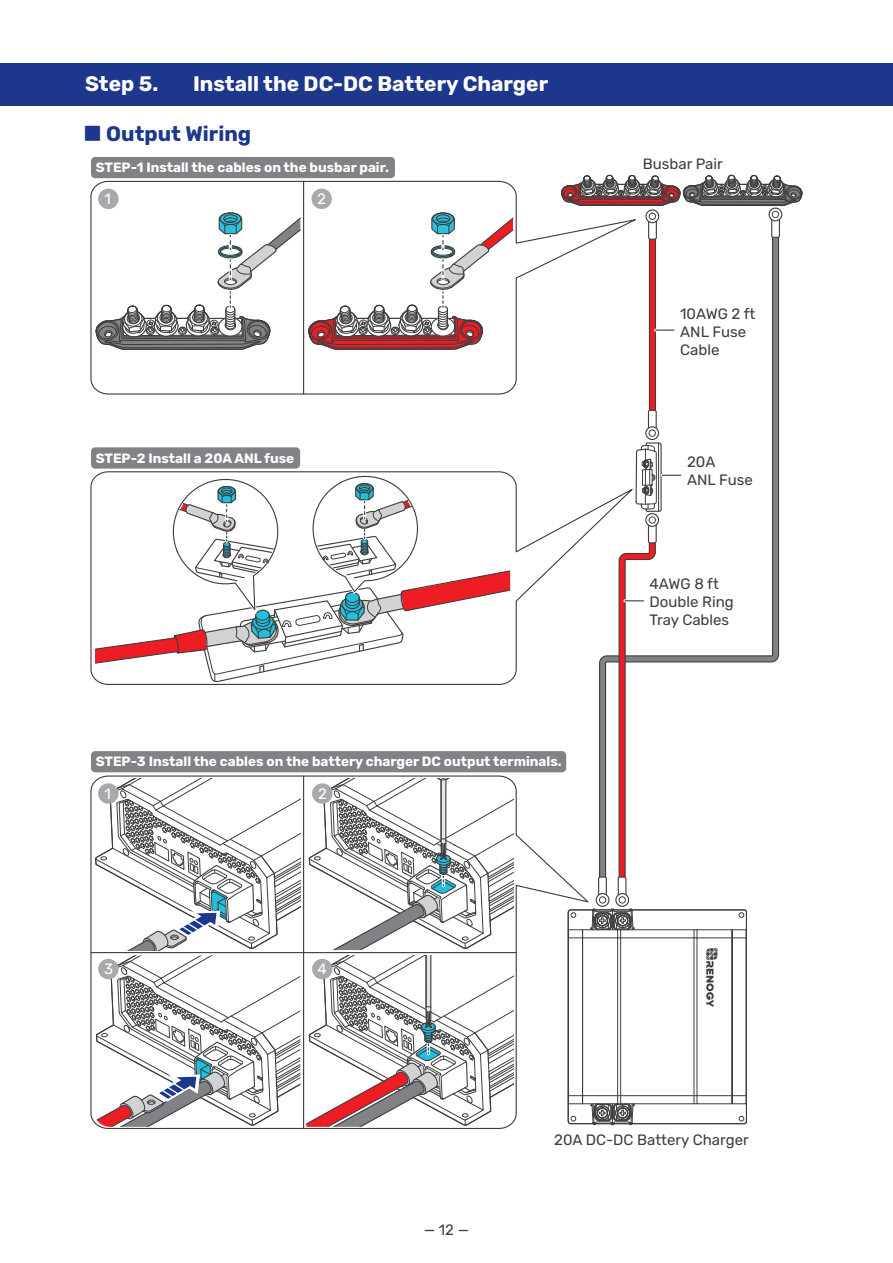
<style>
.page{position:relative;width:893px;height:1263px;background:#fff}
.page>*{position:absolute;margin:0;border:0;box-sizing:border-box;transform-origin:0 0}
.标_1{font:700 21px "Rubik";color:#fff}
.t1{font:700 21px "Rubik";color:#1c378c}
.t2{font:15px/18px "Rubik";color:#3e3e3f}
.t3{font:15px "Rubik";color:#fff}
.t4{font:700 13.5px "Rubik";color:#fff}
.s1{font-family:"Source Han Sans SC";font-size:15px}
</style>
<div class="page">
<div style="left:0;top:64px;width:893px;height:42px;background:#1c378c"></div>
<svg style="left:599px;top:238px;width:181px;height:648px"></svg>
<div style="left:649px;top:235px;width:6px;height:179px;background:#ee1d23;border-radius:3px"></div>
<div style="left:649px;top:234px;width:7px;height:180px;border:1px solid #3e3e3f;border-radius:3px"></div>
<svg style="left:592px;top:908px;width:155px;height:218px"></svg>
<div style="left:91px;top:157px;width:304px;height:21px;background:#808285;border-radius:4px"></div>
<svg style="left:90px;top:180px;width:553px;height:215px"></svg>
<div style="left:98px;top:189px;width:21px;height:20px;background:#a8a9ad;border-radius:50%"></div>
<div style="left:311px;top:189px;width:21px;height:20px;background:#a8a9ad;border-radius:50%"></div>
<hr style="left:303px;top:181px;width:1px;height:213px;background:#3e3e3f">
<div style="left:91px;top:447px;width:209px;height:22px;background:#808285;border-radius:4px"></div>
<svg style="left:90px;top:471px;width:528px;height:214px"></svg>
<hr style="left:655px;top:329px;width:19px;height:3px;background:#fff">
<svg style="left:655px;top:330px;width:19px;height:1px"></svg>
<svg style="left:560px;top:174px;width:242px;height:49px"></svg>
<div style="left:649px;top:220px;width:7px;height:19px;background:#fff;border-radius:2px"></div>
<div style="left:648px;top:220px;width:9px;height:20px;border:1px solid #3e3e3f;border-radius:2px"></div>
<svg style="left:646px;top:210px;width:13px;height:13px"></svg>
<div style="left:645px;top:209px;width:14px;height:14px;border:1px solid #3e3e3f;border-radius:50%"></div>
<div style="left:649px;top:213px;width:7px;height:7px;border:1px solid #3e3e3f;border-radius:50%"></div>
<div style="left:648px;top:410px;width:8px;height:19px;background:#fff;border-radius:2px"></div>
<div style="left:648px;top:410px;width:9px;height:20px;border:1px solid #3e3e3f;border-radius:2px"></div>
<svg style="left:646px;top:427px;width:12px;height:12px"></svg>
<div style="left:645px;top:426px;width:14px;height:14px;border:1px solid #3e3e3f;border-radius:50%"></div>
<div style="left:649px;top:430px;width:7px;height:6px;border:1px solid #3e3e3f;border-radius:50%"></div>
<svg style="left:618px;top:442px;width:63px;height:442px"></svg>
<div style="left:648px;top:524px;width:8px;height:19px;background:#fff;border-radius:2px"></div>
<div style="left:648px;top:523px;width:9px;height:20px;border:1px solid #3e3e3f;border-radius:2px"></div>
<svg style="left:646px;top:514px;width:12px;height:12px"></svg>
<div style="left:645px;top:513px;width:14px;height:14px;border:1px solid #3e3e3f;border-radius:50%"></div>
<div style="left:649px;top:517px;width:7px;height:6px;border:1px solid #3e3e3f;border-radius:50%"></div>
<div style="left:599px;top:877px;width:7px;height:19px;background:#fff;border-radius:2px"></div>
<div style="left:598px;top:876px;width:9px;height:20px;border:1px solid #3e3e3f;border-radius:2px"></div>
<svg style="left:596px;top:893px;width:13px;height:13px"></svg>
<div style="left:596px;top:893px;width:13px;height:14px;border:1px solid #3e3e3f;border-radius:50%"></div>
<div style="left:599px;top:896px;width:7px;height:7px;border:1px solid #3e3e3f;border-radius:50%"></div>
<div style="left:618px;top:877px;width:8px;height:19px;background:#fff;border-radius:2px"></div>
<div style="left:618px;top:876px;width:8px;height:20px;border:1px solid #3e3e3f;border-radius:2px"></div>
<svg style="left:616px;top:893px;width:13px;height:13px"></svg>
<div style="left:615px;top:893px;width:14px;height:14px;border:1px solid #3e3e3f;border-radius:50%"></div>
<div style="left:619px;top:896px;width:7px;height:7px;border:1px solid #3e3e3f;border-radius:50%"></div>
<div style="left:772px;top:219px;width:7px;height:18px;background:#fff;border-radius:2px"></div>
<div style="left:771px;top:218px;width:9px;height:20px;border:1px solid #3e3e3f;border-radius:2px"></div>
<svg style="left:769px;top:208px;width:13px;height:13px"></svg>
<div style="left:768px;top:208px;width:14px;height:13px;border:1px solid #3e3e3f;border-radius:50%"></div>
<div style="left:772px;top:211px;width:7px;height:7px;border:1px solid #3e3e3f;border-radius:50%"></div>
<svg style="left:94px;top:212px;width:421px;height:139px"></svg>
<div style="left:91px;top:751px;width:475px;height:21px;background:#808285;border-radius:4px"></div>
<svg style="left:90px;top:775px;width:502px;height:354px"></svg>
<hr style="left:303px;top:776px;width:1px;height:352px;background:#3e3e3f">
<hr style="left:91px;top:952px;width:425px;height:1px;background:#3e3e3f">
<svg style="left:94px;top:779px;width:206px;height:348px"></svg>
<svg style="left:306px;top:779px;width:207px;height:348px"></svg>
<div style="left:98px;top:783px;width:21px;height:21px;background:#a8a9ad;border-radius:50%"></div>
<div style="left:312px;top:783px;width:20px;height:21px;background:#a8a9ad;border-radius:50%"></div>
<div style="left:98px;top:959px;width:21px;height:20px;background:#a8a9ad;border-radius:50%"></div>
<div style="left:312px;top:959px;width:20px;height:20px;background:#a8a9ad;border-radius:50%"></div>
<p class="标_1" style="left:85px;top:71px;width:75px">Step 5.</p>
<p class="标_1" style="left:193px;top:71px;width:357px">Install the DC-DC Battery Charger</p>
<p class="t1" style="left:85px;top:121px;width:168px"><span class="s1">█</span> Output Wiring</p>
<p class="t4" style="left:96px;top:159px;width:295px">STEP-1 Install the cables on the busbar pair.</p>
<p class="t3" style="left:104px;top:190px;width:8px">1</p>
<p class="t3" style="left:317px;top:190px;width:10px">2</p>
<p class="t4" style="left:96px;top:450px;width:200px">STEP-2 Install a 20A ANL fuse</p>
<p class="t4" style="left:96px;top:754px;width:468px">STEP-3 Install the cables on the battery charger DC output terminals.</p>
<p class="t3" style="left:104px;top:785px;width:8px">1</p>
<p class="t3" style="left:318px;top:785px;width:10px">2</p>
<p class="t3" style="left:104px;top:961px;width:11px">3</p>
<p class="t3" style="left:318px;top:961px;width:11px">4</p>
<p class="t2" style="left:643px;top:156px;width:82px">Busbar Pair</p>
<p class="t2" style="left:680px;top:305px;width:77px">10AWG 2 ft<br>ANL Fuse<br>Cable</p>
<p class="t2" style="left:687px;top:453px;width:67px">20A<br>ANL Fuse</p>
<p class="t2" style="left:650px;top:575px;width:86px">4AWG 8 ft<br>Double Ring<br>Tray Cables</p>
<p class="t2" style="left:424px;top:1221px;width:47px">— 12 —</p>
<p class="t2" style="left:554px;top:1131px;width:196px">20A DC-DC Battery Charger</p>
</div>
